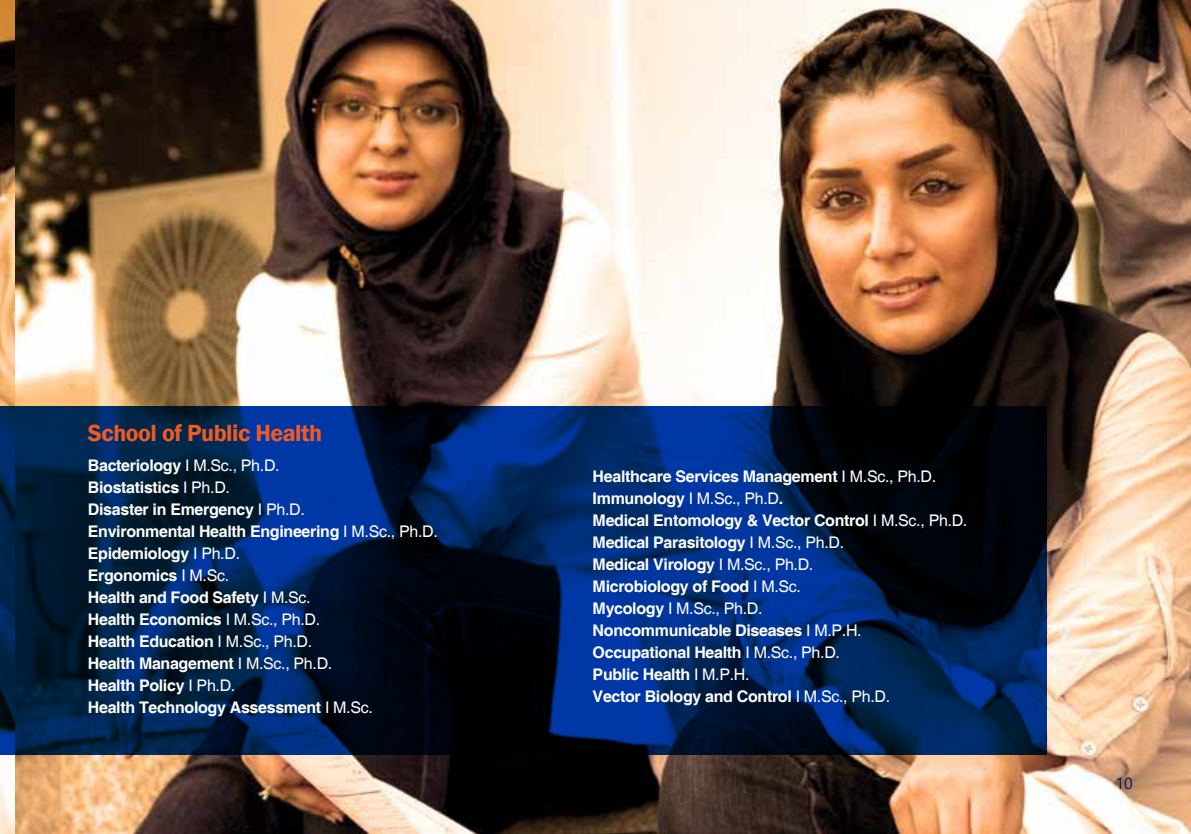
<style>
.page{position:relative;width:1191px;height:834px;background:#fff}
.page>*{position:absolute;margin:0;border:0;box-sizing:border-box;transform-origin:0 0}
.t1{font:600 24px "Franklin Gothic";letter-spacing:-.02em;color:#f15a22}
.t2{font:700 16px/22px "Helvetica";letter-spacing:-.02em;color:#fff}
.t3{font:16px "Segoe UI";color:#001c54}
.s1{font-weight:400}
</style>
<div class="page">
<img style="left:14px;top:0;width:1177px;height:833px">
<img style="left:0;top:0;width:14px;height:833px">
<svg style="left:0;top:405px;width:1046px;height:349px;background:#001e4d"></svg>
<h1 class="t1" style="left:88px;top:417px;width:236px">School of Public Health</h1>
<p class="t2" style="left:88px;top:454px;width:351px">Bacteriology <span class="s1">I M.Sc., Ph.D.<br></span>Biostatistics <span class="s1">I Ph.D.<br></span>Disaster in Emergency <span class="s1">I Ph.D.<br></span>Environmental Health Engineering <span class="s1">I M.Sc., Ph.D.<br></span>Epidemiology <span class="s1">I Ph.D.<br></span>Ergonomics <span class="s1">I M.Sc.<br></span>Health and Food Safety <span class="s1">I M.Sc.<br></span>Health Economics <span class="s1">I M.Sc., Ph.D.<br></span>Health Education <span class="s1">I M.Sc., Ph.D.<br></span>Health Management <span class="s1">I M.Sc., Ph.D.<br></span>Health Policy <span class="s1">I Ph.D.<br></span>Health Technology Assessment <span class="s1">I M.Sc.</span></p>
<p class="t2" style="left:592px;top:465px;width:376px">Healthcare Services Management <span class="s1">I M.Sc., Ph.D.<br></span>Immunology <span class="s1">I M.Sc., Ph.D</span>.<br>Medical Entomology &amp; Vector Control <span class="s1">I M.Sc., Ph.D.<br></span>Medical Parasitology <span class="s1">I M.Sc., Ph.D.<br></span>Medical Virology <span class="s1">I M.Sc., Ph.D.<br></span>Microbiology of Food <span class="s1">I M.Sc.<br></span>Mycology <span class="s1">I M.Sc., Ph.D.<br></span>Noncommunicable Diseases <span class="s1">I M.P.H.<br></span>Occupational Health <span class="s1">I M.Sc., Ph.D.<br></span>Public Health <span class="s1">I M.P.H.<br></span>Vector Biology and Control <span class="s1">I M.Sc., Ph.D.</span></p>
<p class="t3" style="left:1115px;top:770px;width:19px">10</p>
</div>
